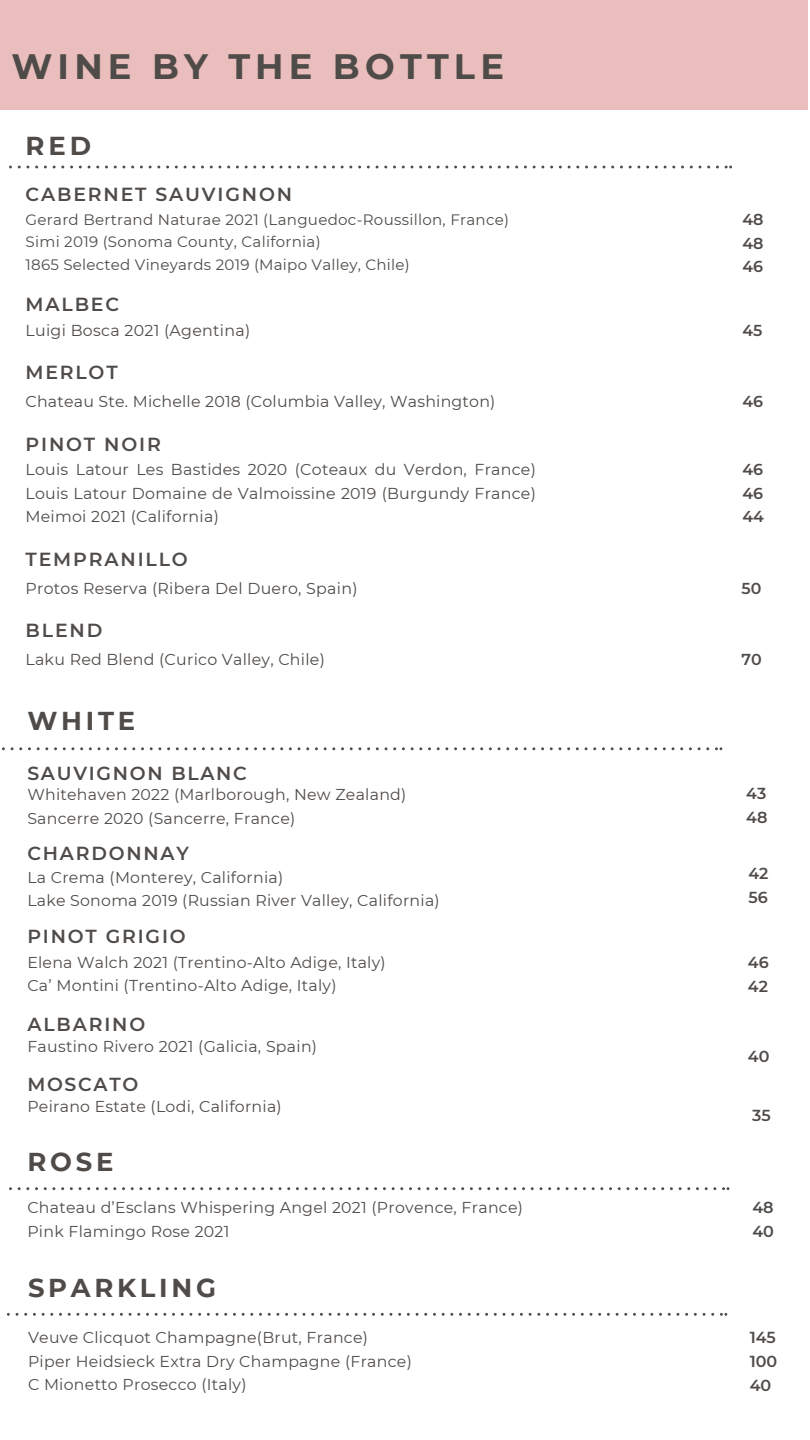
<style>
.page{position:relative;width:810px;height:1440px;background:#fff}
.page>*{position:absolute;margin:0;border:0;box-sizing:border-box;transform-origin:0 0}
.t1{font:700 35.25px "Montserrat";letter-spacing:.15em;color:#4f4b48}
.t2{font:700 25.88px "Montserrat";letter-spacing:.145em;color:#4f4b48}
.t3{font:600 18.9px "Montserrat";letter-spacing:.1em;color:#4f4b48}
.t4{font:600 18.83px "Montserrat";letter-spacing:.095em;color:#4f4b48}
.t5{font:600 15.98px/23.9px "Montserrat";color:#4f4b48}
.t6{font:15.83px/23.9px "Montserrat";letter-spacing:.015em;color:#4f4b48;text-align:justify}
.t7{font:600 15.83px/23.6px "Montserrat";color:#4f4b48;text-align:justify}
.t8{font:15.75px "Montserrat";letter-spacing:.015em;color:#4f4b48}
.t9{font:15.08px "Montserrat";letter-spacing:.02em;color:#4f4b48}
</style>
<div class="page">
<svg style="left:9px;top:166px;width:723px;height:2px"></svg>
<svg style="left:9px;top:1187px;width:720px;height:3px"></svg>
<svg style="left:2px;top:747px;width:720px;height:3px"></svg>
<svg style="left:7px;top:1313px;width:720px;height:3px"></svg>
<div style="left:0;top:0;width:808px;height:110px;background:#e9bebd"></div>
<p class="t1" style="left:11px;top:45px;width:494px">WINE BY THE BOTTLE</p>
<p class="t2" style="left:26px;top:129px;width:67px">RED</p>
<p class="t3" style="left:26px;top:182px;width:268px">CABERNET SAUVIGNON</p>
<p class="t9" style="left:26px;top:210px;width:485px">Gerard Bertrand Naturae 2021 (Languedoc-Roussillon, France)</p>
<p class="t9" style="left:26px;top:233px;width:297px">Simi 2019 (Sonoma County, California)</p>
<p class="t9" style="left:26px;top:255px;width:386px">1865 Selected Vineyards 2019 (Maipo Valley, Chile)</p>
<p class="t3" style="left:26px;top:293px;width:95px">MALBEC</p>
<p class="t6" style="left:26px;top:319px;width:226px">Luigi Bosca 2021 (Agentina)</p>
<p class="t3" style="left:26px;top:361px;width:94px">MERLOT</p>
<p class="t6" style="left:26px;top:390px;width:471px">Chateau Ste. Michelle 2018 (Columbia Valley, Washington)</p>
<p class="t3" style="left:26px;top:432px;width:137px">PINOT NOIR</p>
<p class="t6" style="left:26px;top:457px;width:512px">Louis Latour Les Bastides 2020 (Coteaux du Verdon, France)<br>Louis Latour Domaine de Valmoissine 2019 (Burgundy France)<br>Meimoi 2021 (California)</p>
<p class="t3" style="left:26px;top:548px;width:164px">TEMPRANILLO</p>
<p class="t6" style="left:26px;top:577px;width:334px">Protos Reserva (Ribera Del Duero, Spain)</p>
<p class="t3" style="left:26px;top:619px;width:78px">BLEND</p>
<p class="t6" style="left:26px;top:648px;width:301px">Laku Red Blend (Curico Valley, Chile)</p>
<p class="t2" style="left:27px;top:705px;width:109px">WHITE</p>
<p class="t4" style="left:27px;top:762px;width:221px">SAUVIGNON BLANC</p>
<p class="t8" style="left:27px;top:785px;width:381px">Whitehaven 2022 (Marlborough, New Zealand)</p>
<p class="t8" style="left:27px;top:808px;width:269px">Sancerre 2020 (Sancerre, France)</p>
<p class="t4" style="left:27px;top:842px;width:163px">CHARDONNAY</p>
<p class="t8" style="left:27px;top:868px;width:257px">La Crema (Monterey, California)</p>
<p class="t8" style="left:27px;top:891px;width:414px">Lake Sonoma 2019 (Russian River Valley, California)</p>
<p class="t4" style="left:27px;top:925px;width:160px">PINOT GRIGIO</p>
<p class="t8" style="left:27px;top:953px;width:360px">Elena Walch 2021 (Trentino-Alto Adige, Italy)</p>
<p class="t8" style="left:27px;top:976px;width:311px">Ca’ Montini (Trentino-Alto Adige, Italy)</p>
<p class="t4" style="left:27px;top:1012px;width:119px">ALBARINO</p>
<p class="t8" style="left:27px;top:1037px;width:291px">Faustino Rivero 2021 (Galicia, Spain)</p>
<p class="t4" style="left:27px;top:1072px;width:112px">MOSCATO</p>
<p class="t8" style="left:27px;top:1096px;width:256px">Peirano Estate (Lodi, California)</p>
<p class="t2" style="left:27px;top:1146px;width:88px">ROSE</p>
<p class="t8" style="left:27px;top:1198px;width:497px">Chateau d’Esclans Whispering Angel 2021 (Provence, France)</p>
<p class="t8" style="left:27px;top:1222px;width:204px">Pink Flamingo Rose 2021</p>
<p class="t2" style="left:28px;top:1272px;width:189px">SPARKLING</p>
<p class="t8" style="left:28px;top:1328px;width:341px">Veuve Clicquot Champagne(Brut, France)</p>
<p class="t8" style="left:28px;top:1351px;width:385px">Piper Heidsieck Extra Dry Champagne (France)</p>
<p class="t8" style="left:28px;top:1375px;width:220px">C Mionetto Prosecco (Italy)</p>
<p class="t7" style="left:743px;top:208px;width:23px">48<br>48<br>46</p>
<p class="t7" style="left:743px;top:319px;width:21px">45</p>
<p class="t7" style="left:743px;top:390px;width:22px">46</p>
<p class="t7" style="left:743px;top:458px;width:22px">46</p>
<p class="t7" style="left:743px;top:481px;width:22px">46</p>
<p class="t7" style="left:743px;top:505px;width:23px">44</p>
<p class="t7" style="left:742px;top:577px;width:21px">50</p>
<p class="t7" style="left:742px;top:648px;width:22px">70</p>
<p class="t5" style="left:746px;top:781px;width:22px">43</p>
<p class="t5" style="left:746px;top:805px;width:23px">48</p>
<p class="t5" style="left:748px;top:861px;width:22px">42<br>56</p>
<p class="t5" style="left:748px;top:950px;width:22px">46<br>42</p>
<p class="t5" style="left:748px;top:1044px;width:23px">40</p>
<p class="t5" style="left:752px;top:1103px;width:20px">35</p>
<p class="t5" style="left:752px;top:1196px;width:23px">48<br>40</p>
<p class="t5" style="left:750px;top:1326px;width:29px;text-align:justify">145<br>100<br>40</p>
</div>
